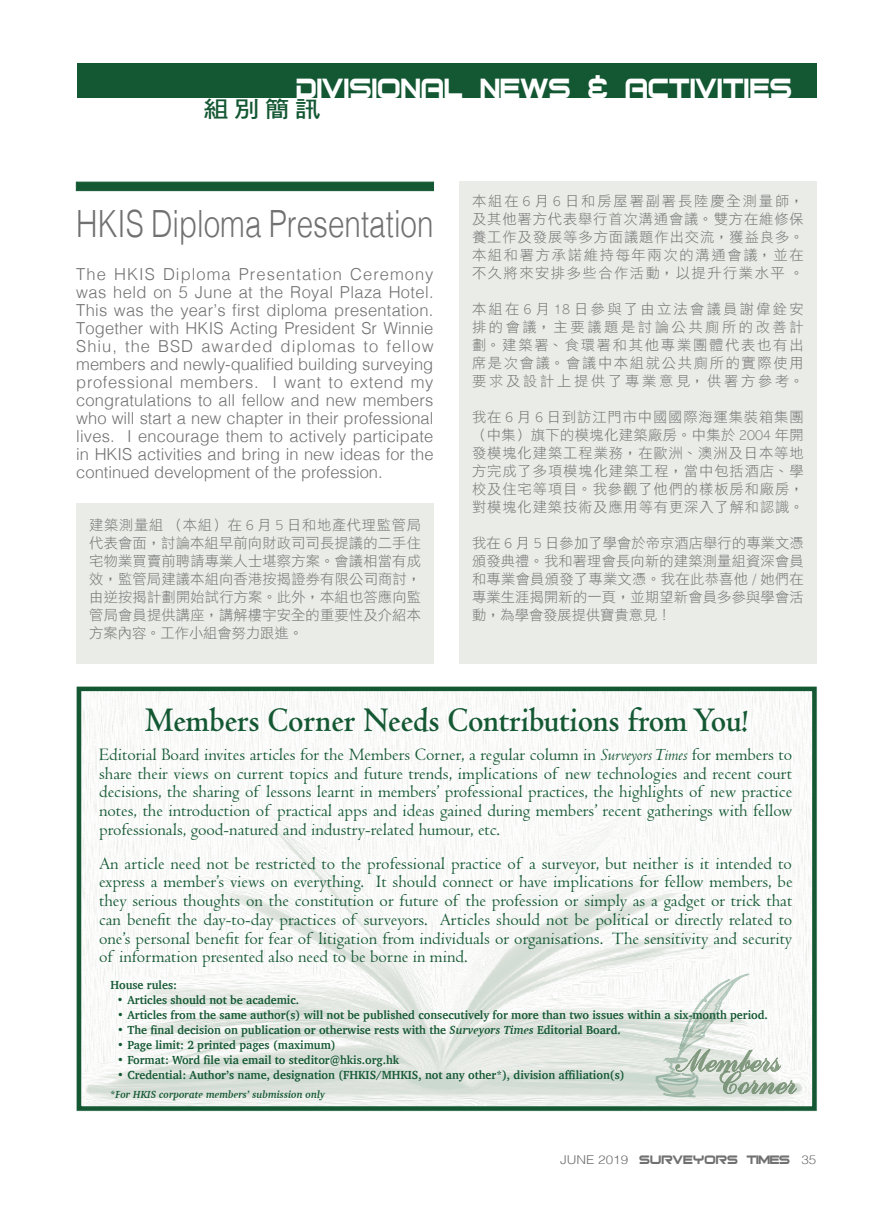
<style>
.page{position:relative;width:893px;height:1217px;background:#fff}
.page>*{position:absolute;margin:0;border:0;box-sizing:border-box;transform-origin:0 0}
.t1{font:37.5px "Bitsumishi";color:#fff;scale:.9 1}
.t2{font:300 37.5px "Helvetica";color:#727171;scale:.79 1}
.t3{font:700 36px "Centaur MT Std";color:#145833;scale:.9 1}
.t4{font:22.95px "DF Hei Bd HK BF";color:#145833;scale:1.11 1}
.t5{font:18px/18.8px "Centaur MT Std";color:#145833;text-align:justify}
.t6{font:300 16.5px/18px "Helvetica";color:#727171;text-align:justify}
.t7{font:16.5px "Bitsumishi";color:#727171}
.t8{font:14.25px/18px "DF Li Hei Lt HK BF";letter-spacing:.065em;color:#727171;text-align:justify}
.t9{font:700 12px "Charter";color:#145833;scale:.95 1}
.t10{font:italic 700 10.5px "Charter";color:#145833;scale:.95 1}
.s1{font-style:italic}
.s2{font-style:normal}
.s3{font-family:"Helvetica";font-weight:300;font-size:12.15px}
</style>
<div class="page">
<div style="left:77px;top:64px;width:739px;height:34px;background:#145833"></div>
<div style="left:76px;top:182px;width:358px;height:9px;background:#145833;border:1px solid #145833"></div>
<div style="left:77px;top:503px;width:357px;height:160px;background:#e9ece7"></div>
<div style="left:459px;top:181px;width:357px;height:482px;background:#e9ece7"></div>
<img style="left:82px;top:691px;width:730px;height:414px">
<svg style="left:654px;top:972px;width:143px;height:126px"></svg>
<div style="left:77px;top:686px;width:740px;height:424px;border:4px solid #145833"></div>
<h1 class="t1" style="left:297px;top:73px;width:553px">DIVISIONAL NEWS &amp; ACTIVITIES</h1>
<p class="t4" style="left:203px;top:97px;width:107px">組別簡訊</p>
<h1 class="t2" style="left:76px;top:192px;width:454px">HKIS Diploma Presentation</h1>
<p class="t6" style="left:76px;top:264px;width:359px">The HKIS Diploma Presentation Ceremony was held on 5 June at the Royal Plaza Hotel.<br>This was the year’s first diploma presentation.<br>Together with HKIS Acting President Sr Winnie Shiu, the BSD awarded diplomas to fellow members and newly-qualified building surveying professional members. I want to extend my congratulations to all fellow and new members who will start a new chapter in their professional lives. I encourage them to actively participate in HKIS activities and bring in new ideas for the continued development of the profession.</p>
<p class="t8" style="left:89px;top:516px;width:333px">建築測量組（本組）在 6 月 5 日和地產代理監管局代表會面，討論本組早前向財政司司長提議的二手住宅物業買賣前聘請專業人士堪察方案。會議相當有成效，監管局建議本組向香港按揭證券有限公司商討，由逆按揭計劃開始試行方案。此外，本組也答應向監管局會員提供講座，講解樓宇安全的重要性及介紹本方案內容。工作小組會努力跟進。</p>
<p class="t8" style="left:472px;top:192px;width:333px">本組在 6 月 6 日和房屋署副署長陸慶全測量師，及其他署方代表舉行首次溝通會議。雙方在維修保養工作及發展等多方面議題作出交流，獲益良多。本組和署方承諾維持每年兩次的溝通會議，並在不久將來安排多些合作活動，以提升行業水平。</p>
<p class="t8" style="left:472px;top:300px;width:333px">本組在 6 月 18 日參與了由立法會議員謝偉銓安排的會議，主要議題是討論公共廁所的改善計劃。建築署、食環署和其他專業團體代表也有出席是次會議。會議中本組就公共廁所的實際使用要求及設計上提供了專業意見，供署方參考。</p>
<p class="t8" style="left:472px;top:408px;width:333px">我在 6 月 6 日到訪江門市中國國際海運集裝箱集團（中集）旗下的模塊化建築廠房。中集於 2004 年開發模塊化建築工程業務，在歐洲、澳洲及日本等地方完成了多項模塊化建築工程，當中包括酒店、學校及住宅等項目。我參觀了他們的樣板房和廠房，對模塊化建築技術及應用等有更深入了解和認識。</p>
<p class="t8" style="left:472px;top:534px;width:333px">我在 6 月 5 日參加了學會於帝京酒店舉行的專業文憑頒發典禮。我和署理會長向新的建築測量組資深會員和專業會員頒發了專業文憑。我在此恭喜他 / 她們在專業生涯揭開新的一頁，並期望新會員多參與學會活動，為學會發展提供寶貴意見！</p>
<h2 class="t3" style="left:145px;top:700px;width:672px">Members Corner Needs Contributions from You!</h2>
<p class="t5" style="left:99px;top:745px;width:695px">Editorial Board invites articles for the Members Corner, a regular column in <span class="s1">Surveyors Times</span> for members to share their views on current topics and future trends, implications of new technologies and recent court decisions, the sharing of lessons learnt in members’ professional practices, the highlights of new practice notes, the introduction of practical apps and ideas gained during members’ recent gatherings with fellow professionals, good-natured and industry-related humour, etc.</p>
<p class="t5" style="left:99px;top:853px;width:695px">An article need not be restricted to the professional practice of a surveyor, but neither is it intended to express a member’s views on everything. It should connect or have implications for fellow members, be they serious thoughts on the constitution or future of the profession or simply as a gadget or trick that can benefit the day-to-day practices of surveyors. Articles should not be political or directly related to one’s personal benefit for fear of litigation from individuals or organisations. The sensitivity and security of information presented also need to be borne in mind.</p>
<p class="t9" style="left:110px;top:974px;width:72px">House rules:</p>
<p class="t9" style="left:117px;top:989px;width:194px">• Articles should not be academic.</p>
<p class="t9" style="left:117px;top:1004px;width:687px">• Articles from the same author(s) will not be published consecutively for more than two issues within a six-month period.</p>
<p class="t9" style="left:117px;top:1019px;width:532px">• The final decision on publication or otherwise rests with the <span class="s1">Surveyors Times</span> Editorial Board.</p>
<p class="t9" style="left:117px;top:1034px;width:232px">• Page limit: 2 printed pages (maximum)</p>
<p class="t9" style="left:117px;top:1049px;width:298px">• Format: Word file via email to steditor@hkis.org.hk</p>
<p class="t9" style="left:117px;top:1064px;width:536px">• Credential: Author’s name, designation (FHKIS/MHKIS, not any other*), division affiliation(s)</p>
<p class="t10" style="left:110px;top:1084px;width:227px"><span class="s2">*</span>For HKIS corporate members’ submission only</p>
<p class="t7" style="left:560px;top:1152px;width:258px"><span class="s3">JUNE 2019</span> SURVEYORS TIMES <span class="s3">35</span></p>
</div>
